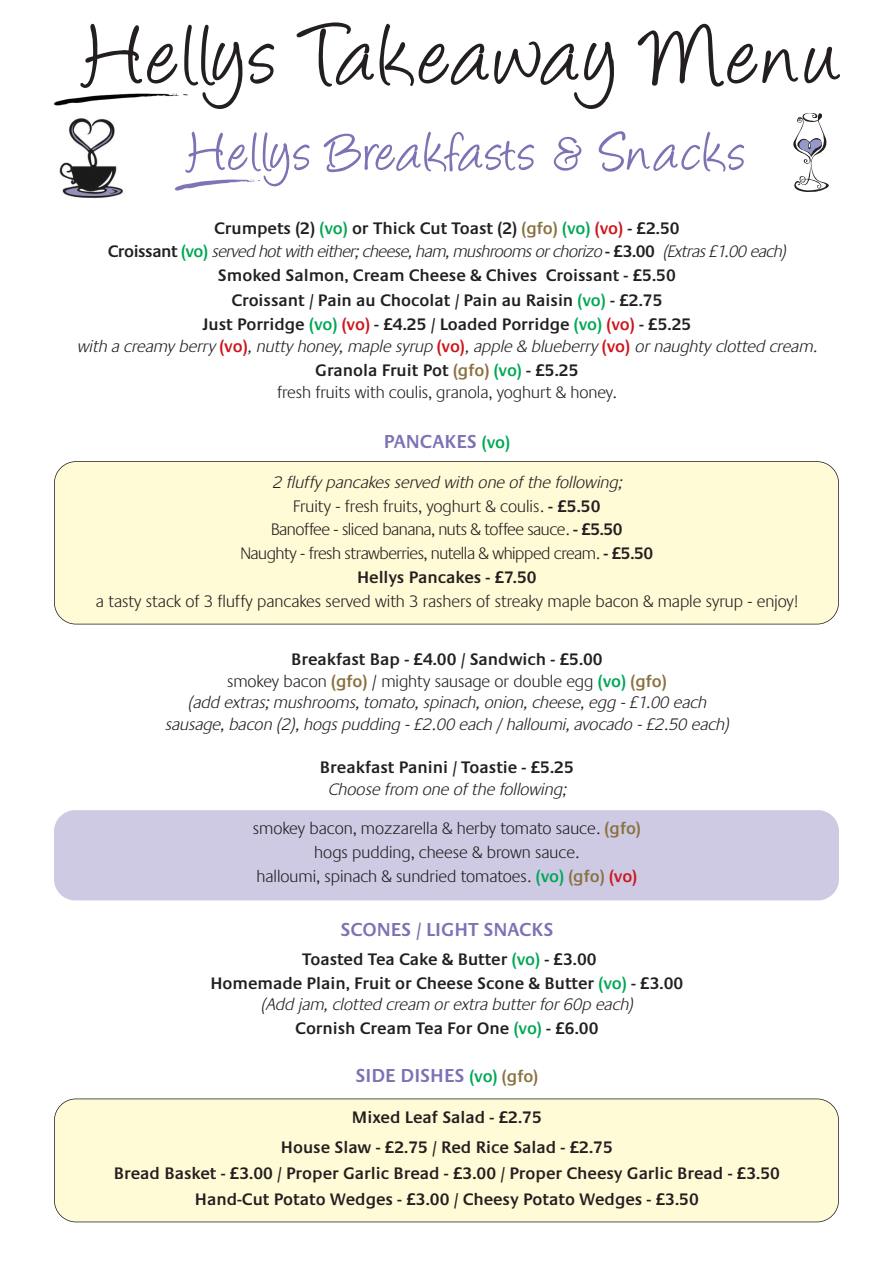
<style>
.page{position:relative;width:893px;height:1263px;background:#fff}
.page>*{position:absolute;margin:0;border:0;box-sizing:border-box;transform-origin:0 0}
.t1{font:98.55px "Angelina";letter-spacing:.045em;color:#231f20}
.t2{font:63.15px "Angelina";letter-spacing:.03em;color:#7d72b4}
.t3{font:600 19.5px "Praxis";color:#7d72b4}
.t4{font:600 17.25px/24px "Praxis";color:#231f20;text-align:center}
.t5{font:italic 300 17.25px/21.6px "Praxis";color:#231f20;text-align:center}
.t6{font:300 17.25px/23.9px "Praxis";color:#231f20;text-align:center}
.t7{font:300 17.25px/23.9px "Praxis";letter-spacing:-.025em;color:#231f20;text-align:center}
.s1{color:#00a754}
.s2{color:#897141}
.s3{color:#cd151d}
.s4{font-weight:300;font-style:italic}
.s5{font-weight:600;font-style:normal;color:#cd151d}
.s6{font-weight:600;font-style:normal}
.s7{font-weight:600;font-style:normal;color:#897141}
.s8{font-weight:600;font-style:normal;color:#00a754}
.s9{font-size:17.25px;color:#00a754}
.s10{font-style:italic}
.s11{font-weight:600}
.s12{font-style:normal}
.s13{font-weight:600;color:#897141}
.s14{font-weight:600;color:#00a754}
.s15{font-weight:600;color:#cd151d}
.s16{font-size:17.25px;color:#897141}
</style>
<div class="page">
<img style="left:53px;top:93px;width:135px;height:13px">
<img style="left:174px;top:179px;width:85px;height:12px">
<img style="left:59px;top:118px;width:64px;height:80px">
<svg style="left:793px;top:113px;width:36px;height:79px"></svg>
<div style="left:54px;top:810px;width:785px;height:90px;background:#cecae4;border-radius:21px"></div>
<div style="left:54px;top:1099px;width:785px;height:123px;background:#fffbd6;border-radius:22px"></div>
<div style="left:54px;top:1098px;width:785px;height:124px;border:2px solid #231f20;border-radius:22px"></div>
<div style="left:54px;top:462px;width:785px;height:162px;background:#fffbd6;border-radius:22px"></div>
<div style="left:54px;top:461px;width:785px;height:163px;border:2px solid #231f20;border-radius:22px"></div>
<h1 class="t1" style="left:85px;top:15px;width:755px">Hellys Takeaway Menu</h1>
<h2 class="t2" style="left:189px;top:126px;width:559px">Hellys Breakfasts &amp; Snacks</h2>
<p class="t4" style="left:108px;top:216px;width:684px">Crumpets (2) <span class="s1">(vo)</span> or Thick Cut Toast (2) <span class="s2">(gfo)</span> <span class="s1">(vo)</span> <span class="s3">(vo)</span> - £2.50<br>C r o i s s a n t <span class="s1">( v o )</span> <span class="s4">served hot with either; cheese, ham, mushrooms or chorizo</span> - £ 3 . 0 0 <span class="s4">(Extras £1.00 each)<br></span>Smoked Salmon, Cream Cheese &amp; Chives Croissant - £5.50<br>Croissant / Pain au Chocolat / Pain au Raisin <span class="s1">(vo)</span> - £2.75<br>Just Porridge <span class="s1">(vo)</span> <span class="s3">(vo)</span> - £4.25 / Loaded Porridge <span class="s1">(vo)</span> <span class="s3">(vo)</span> - £5.25</p>
<p class="t5" style="left:77px;top:334px;width:746px;line-height:24.9px">with a creamy berry <span class="s5">( v o )</span> , nutty honey, maple syrup <span class="s5">( v o )</span> , apple &amp; blueberry <span class="s5">( v o )</span> or naughty clotted cream.<br><span class="s6">Granola Fruit Pot</span> <span class="s7">(gfo)</span> <span class="s8">(vo)</span> <span class="s6">- £5.25</span></p>
<p class="t6" style="left:277px;top:381px;width:341px">fresh fruits with coulis, granola, yoghurt &amp; honey.</p>
<p class="t3" style="left:384px;top:430px;width:128px">PANCAKES <span class="s9">(vo)</span></p>
<p class="t7" style="left:241px;top:471px;width:414px"><span class="s10">2 fluffy pancakes served with one of the following;<br></span>Fruity - fresh fruits, yoghurt &amp; coulis. <span class="s11">- £5.50<br></span>Banoffee - sliced banana, nuts &amp; toffee sauce. <span class="s11">- £5.50<br></span>Naughty - fresh strawberries, nutella &amp; whipped cream. <span class="s11">- £5.50<br>Hellys Pancakes - £7.50</span></p>
<p class="t6" style="left:96px;top:590px;width:703px">a tasty stack of 3 fluffy pancakes served with 3 rashers of streaky maple bacon &amp; maple syrup - enjoy!</p>
<p class="t5" style="left:165px;top:649px;width:570px"><span class="s6">Breakfast Bap - £4.00 / Sandwich - £5.00<br></span><span class="s12">smokey bacon</span> <span class="s7">(gfo)</span> <span class="s12">/ mighty sausage or double egg</span> <span class="s8">(vo)</span> <span class="s7">(gfo)<br></span>(add extras; mushrooms, tomato, spinach, onion, cheese, egg - £1.00 each sausage, bacon (2), hogs pudding - £2.00 each / halloumi, avocado - £2.50 each)</p>
<p class="t4" style="left:320px;top:756px;width:255px">Breakfast Panini / Toastie - £5.25</p>
<p class="t5" style="left:328px;top:779px;width:243px">Choose from one of the following;</p>
<p class="t6" style="left:253px;top:817px;width:390px">smokey bacon, mozzarella &amp; herby tomato sauce. <span class="s13">(gfo) </span>hogs pudding, cheese &amp; brown sauce.<br>halloumi, spinach &amp; sundried tomatoes. <span class="s14">(vo)</span> <span class="s13">(gfo)</span> <span class="s15">(vo)</span></p>
<p class="t3" style="left:340px;top:918px;width:214px">SCONES / LIGHT SNACKS</p>
<p class="t4" style="left:210px;top:947px;width:474px">Toasted Tea Cake &amp; Butter <span class="s1">(vo)</span> - £3.00<br>Homemade Plain, Fruit or Cheese Scone &amp; Butter <span class="s1">(vo)</span> - £3.00</p>
<p class="t5" style="left:261px;top:993px;width:378px;line-height:23.9px">(Add jam, clotted cream or extra butter for 60p each)<br><span class="s6">Cornish Cream Tea For One</span> <span class="s8">(vo)</span> <span class="s6">- £6.00</span></p>
<p class="t3" style="left:356px;top:1064px;width:184px">SIDE DISHES <span class="s9">(vo)</span> <span class="s16">(gfo)</span></p>
<p class="t4" style="left:281px;top:1102px;width:333px;line-height:30.3px">Mixed Leaf Salad - £2.75<br>House Slaw - £2.75 / Red Rice Salad - £2.75</p>
<p class="t4" style="left:114px;top:1160px;width:668px;line-height:26px">Bread Basket - £3.00 / Proper Garlic Bread - £3.00 / Proper Cheesy Garlic Bread - £3.50<br>Hand-Cut Potato Wedges - £3.00 / Cheesy Potato Wedges - £3.50</p>
</div>
